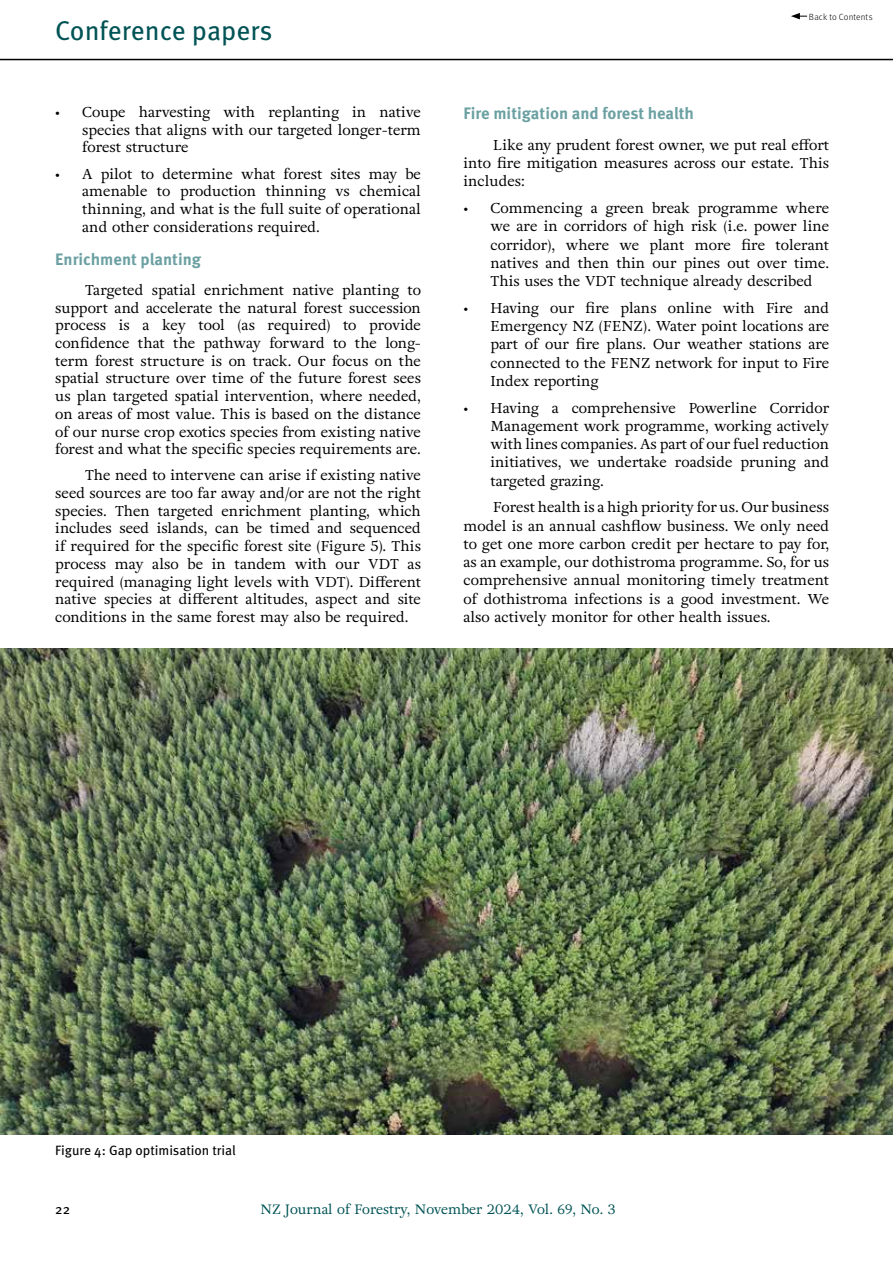
<style>
.page{position:relative;width:893px;height:1263px;background:#fff}
.page>*{position:absolute;margin:0;border:0;box-sizing:border-box;transform-origin:0 0}
.t1{font:27px "Meta Pro";color:#005355}
.t2{font:700 16.5px "Meta Pro";color:#6ba0a2}
.t3{font:14.25px/17.7px "Adriane Text";color:#000;text-align:justify}
.t4{font:13.5px "Adriane Text";color:#005355}
.t5{font:13.5px "Meta Pro";color:#000}
.t6{font:300 9px "Meta Pro";letter-spacing:.02em;color:#000}
</style>
<div class="page">
<hr style="left:0;top:59px;width:893px;height:1px;background:#000">
<img style="left:0;top:648px;width:893px;height:486px">
<svg style="left:791px;top:13px;width:16px;height:6px"></svg>
<h1 class="t1" style="left:55px;top:10px;width:219px">Conference papers</h1>
<p class="t3" style="left:82px;top:103px;width:340px;text-indent:-27px">• Coupe harvesting with replanting in native species that aligns with our targeted longer-term forest structure</p>
<p class="t3" style="left:82px;top:165px;width:340px;text-indent:-27px">• A pilot to determine what forest sites may be amenable to production thinning vs chemical thinning, and what is the full suite of operational and other considerations required.</p>
<p class="t2" style="left:55px;top:246px;width:147px">Enrichment planting</p>
<p class="t3" style="left:55px;top:281px;width:367px;text-indent:30px">Targeted spatial enrichment native planting to support and accelerate the natural forest succession process is a key tool (as required) to provide confidence that the pathway forward to the long&shy;term forest structure is on track. Our focus on the spatial structure over time of the future forest sees us plan targeted spatial intervention, where needed, on areas of most value. This is based on the distance of our nurse crop exotics species from existing native forest and what the specific species requirements are.</p>
<p class="t3" style="left:55px;top:466px;width:367px;text-indent:30px">The need to intervene can arise if existing native seed sources are too far away and/or are not the right species. Then targeted enrichment planting, which includes seed islands, can be timed and sequenced if required for the specific forest site (Figure 5). This process may also be in tandem with our VDT as required (managing light levels with VDT). Different native species at different altitudes, aspect and site conditions in the same forest may also be required.</p>
<p class="t6" style="left:809px;top:10px;width:65px">Back to Contents</p>
<p class="t2" style="left:463px;top:100px;width:232px">Fire mitigation and forest health</p>
<p class="t3" style="left:463px;top:135px;width:367px;line-height:18.3px;text-indent:30px">Like any prudent forest owner, we put real effort into fire mitigation measures across our estate. This includes:</p>
<p class="t3" style="left:490px;top:199px;width:340px;line-height:18.3px;text-indent:-27px">• Commencing a green break programme where we are in corridors of high risk (i.e. power line corridor), where we plant more fire tolerant natives and then thin our pines out over time.<br>This uses the VDT technique already described</p>
<p class="t3" style="left:490px;top:298px;width:340px;line-height:18.3px;text-indent:-27px">• Having our fire plans online with Fire and Emergency NZ (FENZ). Water point locations are part of our fire plans. Our weather stations are connected to the FENZ network for input to Fire Index reporting</p>
<p class="t3" style="left:490px;top:398px;width:340px;line-height:18.3px;text-indent:-27px">• Having a comprehensive Powerline Corridor Management work programme, working actively with lines companies. As part of our fuel reduction initiatives, we undertake roadside pruning and targeted grazing.</p>
<p class="t3" style="left:463px;top:498px;width:367px;line-height:18.3px;text-indent:30px">Forest health is a high priority for us. Our business model is an annual cashflow business. We only need to get one more carbon credit per hectare to pay for, as an example, our dothistroma programme. So, for us comprehensive annual monitoring timely treatment of dothistroma infections is a good investment. We also actively monitor for other health issues.</p>
<p class="t5" style="left:55px;top:1140px;width:182px">Figure 4: Gap optimisation trial</p>
<p class="t5" style="left:55px;top:1198px;width:16px">22</p>
<p class="t4" style="left:260px;top:1199px;width:357px">NZ Journal of Forestry, November 2024, Vol. 69, No. 3</p>
</div>
